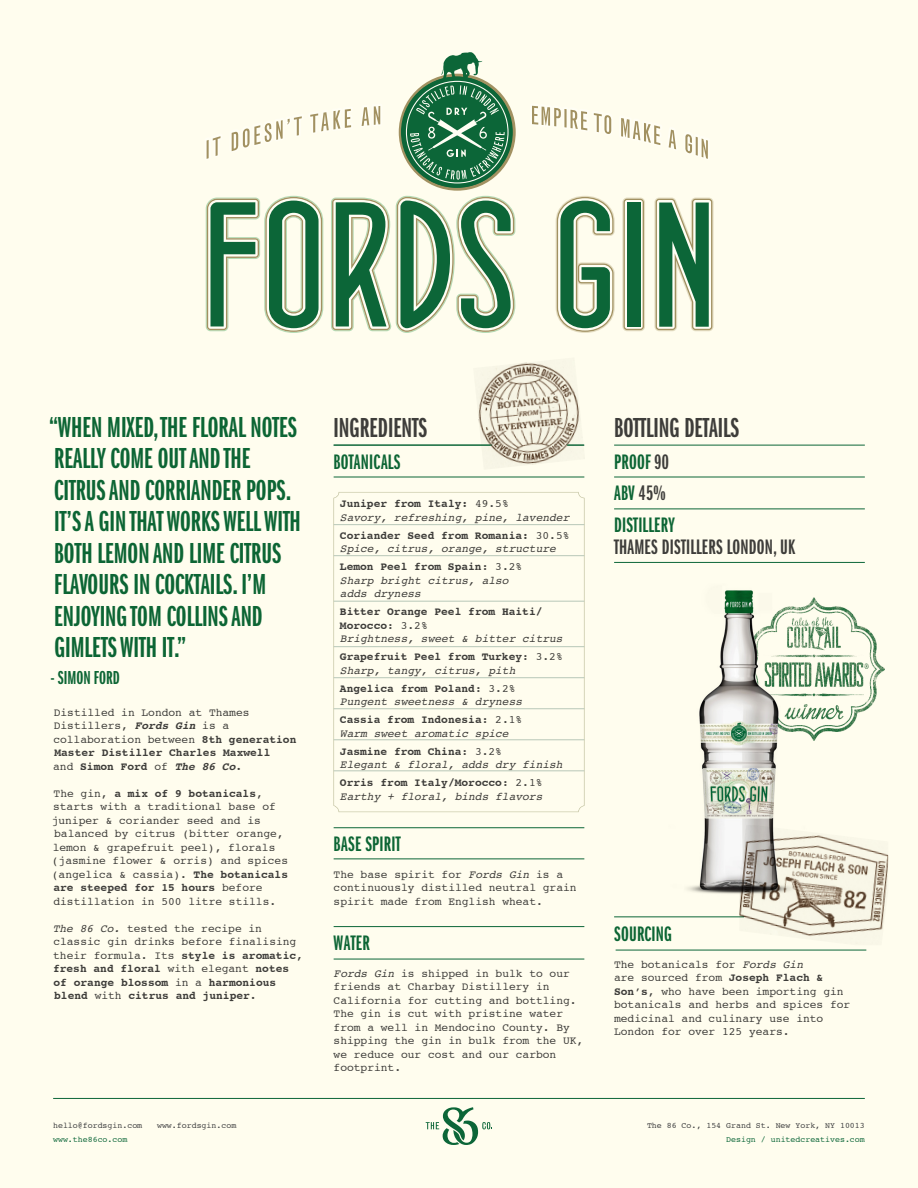
<style>
.page{position:relative;width:918px;height:1188px;background:#fffdee}
.page>*{position:absolute;margin:0;border:0;box-sizing:border-box;transform-origin:0 0}
.t1{font:30px/31.5px "Franklin Gothic Demi X Cmpr";color:#0c6638}
.t2{font:28.5px "Franklin Gothic Demi X Cmpr";color:#3e3e3f}
.t3{font:21.75px/31.5px "Franklin Gothic Demi X Cmpr";letter-spacing:.01em;color:#0c6638}
.t4{font:21.75px "Franklin Gothic Demi X Cmpr";letter-spacing:.01em;color:#3e3e3f}
.t5{font:19.5px "Franklin Gothic Demi X Cmpr";color:#0c6638}
.t6{font:11.25px/13.5px "Courier";color:#3e3e3f}
.t7{font:italic 11.25px/13.5px "Courier";color:#3e3e3f}
.t8{font:700 11.25px/13.5px "Courier";color:#3e3e3f}
.t9{font:8.25px "Courier";color:#3e3e3f}
.t10{font:8.25px "Courier";color:#0c6638}
.s1{font-weight:700;font-style:italic}
.s2{font-weight:700}
.s3{font-style:italic}
.s4{font-weight:700;font-style:normal}
.s5{font-style:normal}
.s6{font-weight:400}
.s7{font-weight:400;font-style:italic}
.s8{color:#3e3e3f}
</style>
<div class="page">
<hr style="left:334px;top:477px;width:250px;height:1px;background:#0c6638">
<hr style="left:334px;top:827px;width:250px;height:1px;background:#0c6638">
<hr style="left:334px;top:926px;width:250px;height:1px;background:#0c6638">
<hr style="left:334px;top:959px;width:250px;height:1px;background:#0c6638">
<hr style="left:614px;top:916px;width:130px;height:1px;background:#0c6638">
<hr style="left:334px;top:859px;width:250px;height:1px;background:#0c6638">
<hr style="left:616px;top:950px;width:250px;height:1px;background:#0c6638">
<hr style="left:614px;top:445px;width:251px;height:1px;background:#0c6638">
<hr style="left:614px;top:477px;width:251px;height:1px;background:#0c6638">
<hr style="left:614px;top:509px;width:251px;height:1px;background:#0c6638">
<hr style="left:614px;top:562px;width:251px;height:1px;background:#0c6638">
<hr style="left:53px;top:1098px;width:812px;height:1px;background:#0c6638">
<svg style="left:426px;top:1107px;width:66px;height:38px"></svg>
<svg style="left:333px;top:492px;width:252px;height:320px"></svg>
<img style="left:473px;top:362px;width:112px;height:105px">
<hr style="left:334px;top:524px;width:250px;height:1px;background:#b8c7b8">
<hr style="left:334px;top:555px;width:250px;height:1px;background:#b8c7b8">
<hr style="left:334px;top:601px;width:250px;height:1px;background:#b8c7b8">
<hr style="left:334px;top:646px;width:250px;height:1px;background:#b8c7b8">
<hr style="left:334px;top:677px;width:250px;height:1px;background:#b8c7b8">
<hr style="left:334px;top:708px;width:250px;height:1px;background:#b8c7b8">
<hr style="left:334px;top:739px;width:250px;height:1px;background:#b8c7b8">
<hr style="left:334px;top:770px;width:250px;height:1px;background:#b8c7b8">
<img style="left:862px;top:626px;width:23px;height:86px">
<svg style="left:622px;top:198px;width:23px;height:133px"></svg>
<svg style="left:206px;top:196px;width:117px;height:137px"></svg>
<svg style="left:331px;top:196px;width:184px;height:137px"></svg>
<svg style="left:556px;top:196px;width:59px;height:137px"></svg>
<div style="left:627px;top:202px;width:13px;height:124px;background:#0c6638"></div>
<svg style="left:654px;top:198px;width:60px;height:133px"></svg>
<svg style="left:399px;top:74px;width:117px;height:117px"></svg>
<div style="left:402px;top:77px;width:111px;height:111px;background:#0c6638;border-radius:50%"></div>
<svg style="left:406px;top:52px;width:103px;height:132px"></svg>
<svg style="left:206px;top:106px;width:175px;height:53px"></svg>
<svg style="left:532px;top:105px;width:176px;height:54px"></svg>
<img style="left:617px;top:561px;width:245px;height:357px">
<img style="left:739px;top:825px;width:149px;height:119px">
<hr style="left:334px;top:445px;width:156px;height:1px;background:#0c6638">
<svg style="left:567px;top:445px;width:17px;height:1px"></svg>
<h1 class="t1" style="left:48px;top:411px;width:254px">“WHEN MIXED, THE FLORAL NOTES<br>REALLY COME OUT AND THE<br>CITRUS AND CORRIANDER POPS.<br>IT’S A GIN THAT WORKS WELL WITH<br>BOTH LEMON AND LIME CITRUS<br>FLAVOURS IN COCKTAILS. I’M<br>ENJOYING TOM COLLINS AND<br>GIMLETS WITH IT.”</h1>
<h3 class="t5" style="left:50px;top:667px;width:71px">- SIMON FORD</h3>
<p class="t6" style="left:53px;top:706px;width:245px">Distilled in London at Thames<br>Distillers, <span class="s1">Fords Gin</span> is a collaboration between <span class="s2">8th generation<br>Master Distiller Charles Maxwell<br></span>and <span class="s2">Simon Ford</span> of <span class="s1">The 86 Co</span><span class="s2">.</span></p>
<p class="t6" style="left:52px;top:787px;width:238px">The gin, <span class="s2">a mix of 9 botanicals</span>, starts with a traditional base of juniper &amp; coriander seed and is balanced by citrus (bitter orange, lemon &amp; grapefruit peel), florals (jasmine flower &amp; orris) and spices (angelica &amp; cassia). <span class="s2">The botanicals are steeped for 15 hours</span> before distillation in 500 litre stills.</p>
<p class="t6" style="left:53px;top:922px;width:252px"><span class="s3">The 86 Co.</span> tested the recipe in classic gin drinks before finalising their formula. Its <span class="s2">style is aromatic, fresh and floral</span> with elegant <span class="s2">notes of orange blossom</span> in a <span class="s2">harmonious blend</span> with <span class="s2">citrus and juniper.</span></p>
<p class="t9" style="left:53px;top:1122px;width:91px">hello@fordsgin.com</p>
<p class="t9" style="left:157px;top:1122px;width:81px">www.fordsgin.com</p>
<p class="t10" style="left:53px;top:1135px;width:76px">www.the86co.com</p>
<h2 class="t2" style="left:334px;top:412px;width:95px">INGREDIENTS</h2>
<h3 class="t3" style="left:334px;top:446px;width:68px">BOTANICALS</h3>
<p class="t7" style="left:340px;top:497px;width:231px"><span class="s4">Juniper from Italy:</span> <span class="s5">49.5%<br></span>Savory, refreshing, pine, lavender</p>
<p class="t7" style="left:340px;top:529px;width:231px"><span class="s4">Coriander Seed from Romania:</span> <span class="s5">30.5%<br></span>Spice, citrus, orange, structure</p>
<p class="t7" style="left:340px;top:560px;width:184px"><span class="s4">Lemon Peel from Spain</span><span class="s5">: 3.2%<br></span>Sharp bright citrus, also adds dryness</p>
<p class="t8" style="left:340px;top:605px;width:224px">Bitter Orange Peel from Haiti/<br>Morocco<span class="s6">: 3.2%<br></span><span class="s7">Brightness, sweet &amp; bitter citrus</span></p>
<p class="t8" style="left:340px;top:650px;width:224px">Grapefruit Peel from Turkey<span class="s6">: 3.2%<br></span><span class="s7">Sharp, tangy, citrus, pith</span></p>
<p class="t7" style="left:340px;top:682px;width:184px"><span class="s4">Angelica from Poland</span><span class="s5">: 3.2%<br></span>Pungent sweetness &amp; dryness</p>
<p class="t7" style="left:340px;top:713px;width:184px"><span class="s4">Cassia from Indonesia</span><span class="s5">: 2.1%<br></span>Warm sweet aromatic spice</p>
<p class="t7" style="left:340px;top:745px;width:224px"><span class="s4">Jasmine from China</span><span class="s5">: 3.2%<br></span>Elegant &amp; floral, adds dry finish</p>
<p class="t7" style="left:340px;top:776px;width:204px"><span class="s4">Orris from Italy/Morocco</span><span class="s5">: 2.1%<br></span>Earthy + floral, binds flavors</p>
<h3 class="t3" style="left:334px;top:829px;width:68px">BASE SPIRIT</h3>
<p class="t6" style="left:334px;top:868px;width:245px">The base spirit for <span class="s3">Fords Gin</span> is a continuously distilled neutral grain spirit made from English wheat.</p>
<h3 class="t3" style="left:334px;top:928px;width:38px">WATER</h3>
<p class="t6" style="left:334px;top:967px;width:251px"><span class="s3">Fords Gin</span> is shipped in bulk to our friends at Charbay Distillery in<br>California for cutting and bottling.<br>The gin is cut with pristine water from a well in Mendocino County. By shipping the gin in bulk from the UK, we reduce our cost and our carbon footprint.</p>
<h2 class="t2" style="left:614px;top:412px;width:127px">BOTTLING DETAILS</h2>
<h3 class="t3" style="left:614px;top:446px;width:62px">PROOF <span class="s8">90<br></span>ABV <span class="s8">45%<br></span>DISTILLERY</h3>
<h3 class="t4" style="left:614px;top:535px;width:183px">THAMES DISTILLERS LONDON, UK</h3>
<h3 class="t3" style="left:614px;top:919px;width:59px">SOURCING</h3>
<p class="t6" style="left:614px;top:958px;width:238px">The botanicals for <span class="s3">Fords Gin<br></span>are sourced from <span class="s2">Joseph Flach &amp;<br>Son’s</span>, who have been importing gin botanicals and herbs and spices for medicinal and culinary use into<br>London for over 125 years.</p>
<p class="t9" style="left:647px;top:1122px;width:219px">The 86 Co., 154 Grand St. New York, NY 10013</p>
<p class="t10" style="left:726px;top:1135px;width:140px">Design / unitedcreatives.com</p>
</div>
